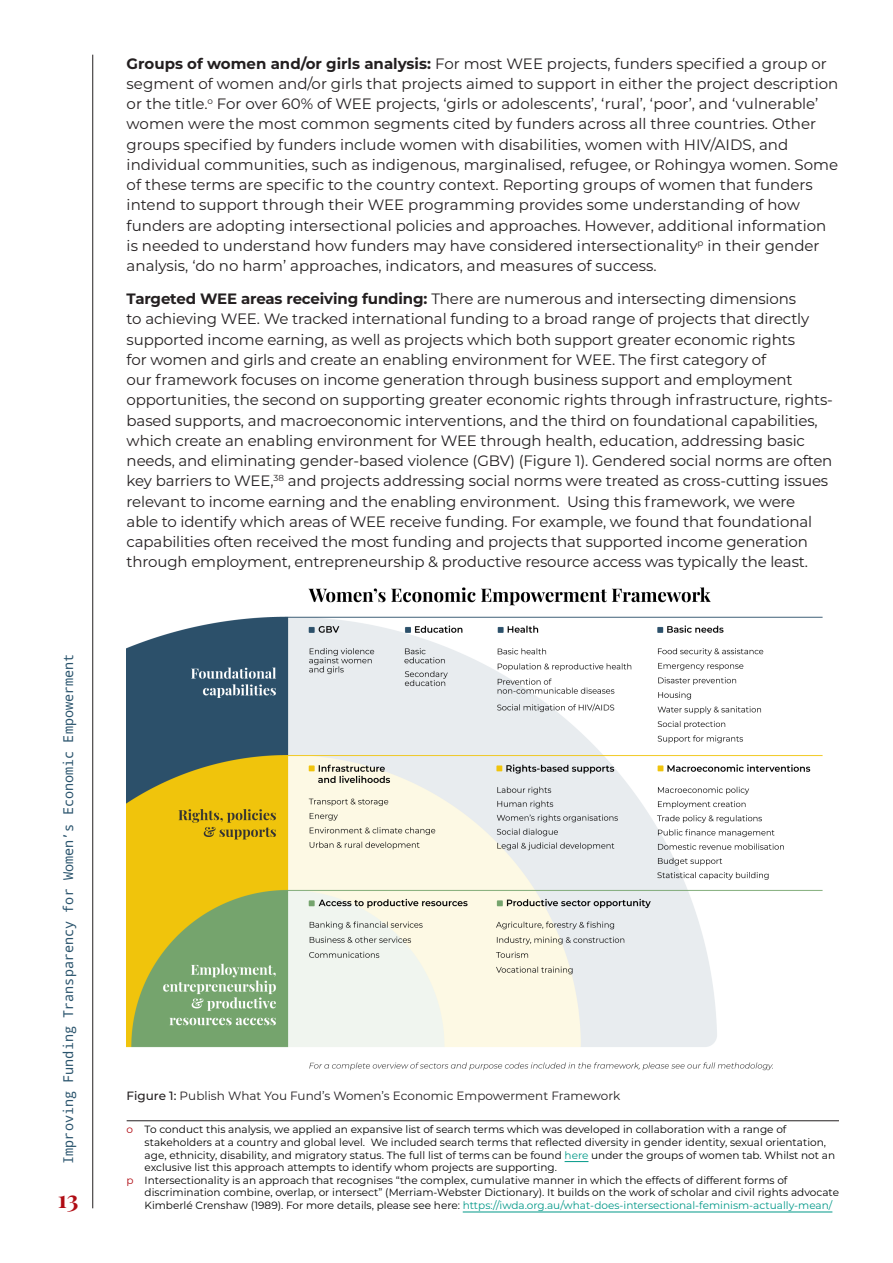
<style>
.page{position:relative;width:893px;height:1263px;background:#fff}
.page>*{position:absolute;margin:0;border:0;box-sizing:border-box;transform-origin:0 0}
.t1{font:700 24px "Playfair Display";color:#b00d15}
.Body_Text{font:15px/20.2px "Montserrat";letter-spacing:-.01em;color:#231f20}
.t2{font:13.5px "Droid Sans Mono";color:#29536c}
.Figure_Title{font:12px "Montserrat";color:#231f20}
.Footnotes{font:10.5px/12.6px "Montserrat";color:#000}
.s1{font-weight:700}
.s2{font-weight:500}
.s3{color:#b00d15}
.s4{color:#009888}
</style>
<div class="page">
<hr style="left:92px;top:55px;width:1px;height:1153px;background:#231f20">
<img style="left:127px;top:587px;width:696px;height:484px">
<hr style="left:127px;top:1120px;width:712px;height:1px;background:#231f20">
<svg style="left:565px;top:1161px;width:23px;height:1px"></svg>
<hr style="left:463px;top:1211px;width:369px;height:1px;background:#009888">
<p class="t2" style="left:59px;top:1164px;width:512px;rotate:-90deg">Improving Funding Transparency for Women’s Economic Empowerment</p>
<h1 class="t1" style="left:58px;top:1180px;width:22px">13</h1>
<p class="Body_Text" style="left:127px;top:53px;width:713px"><span class="s1">Groups of women and/or girls analysis:</span> For most WEE projects, funders specified a group or segment of women and/or girls that projects aimed to support in either the project description or the title.<sup>o</sup> For over 60% of WEE projects, ‘girls or adolescents’, ‘rural’, ‘poor’, and ‘vulnerable’ women were the most common segments cited by funders across all three countries. Other groups specified by funders include women with disabilities, women with HIV/AIDS, and individual communities, such as indigenous, marginalised, refugee, or Rohingya women. Some of these terms are specific to the country context. Reporting groups of women that funders intend to support through their WEE programming provides some understanding of how funders are adopting intersectional policies and approaches. However, additional information is needed to understand how funders may have considered intersectionality<sup>p</sup> in their gender analysis, ‘do no harm’ approaches, indicators, and measures of success.</p>
<p class="Body_Text" style="left:127px;top:288px;width:708px"><span class="s1">Targeted WEE areas receiving funding:</span> There are numerous and intersecting dimensions<br>to achieving WEE. We tracked international funding to a broad range of projects that directly supported income earning, as well as projects which both support greater economic rights<br>for women and girls and create an enabling environment for WEE. The first category of<br>our framework focuses on income generation through business support and employment opportunities, the second on supporting greater economic rights through infrastructure, rights&shy;based supports, and macroeconomic interventions, and the third on foundational capabilities, which create an enabling environment for WEE through health, education, addressing basic needs, and eliminating gender-based violence (GBV) (Figure 1). Gendered social norms are often key barriers to WEE,<sup>38</sup> and projects addressing social norms were treated as cross-cutting issues relevant to income earning and the enabling environment. Using this framework, we were<br>able to identify which areas of WEE receive funding. For example, we found that foundational capabilities often received the most funding and projects that supported income generation through employment, entrepreneurship &amp; productive resource access was typically the least.</p>
<p class="Figure_Title" style="left:127px;top:1087px;width:495px"><span class="s2">Figure 1:</span> Publish What You Fund’s Women’s Economic Empowerment Framework</p>
<p class="Footnotes" style="left:145px;top:1123px;width:692px;text-indent:-18px"><span class="s3">o</span> To conduct this analysis, we applied an expansive list of search terms which was developed in collaboration with a range of stakeholders at a country and global level. We included search terms that reflected diversity in gender identity, sexual orientation, age, ethnicity, disability, and migratory status. The full list of terms can be found <span class="s4">here</span> under the groups of women tab. Whilst not an exclusive list this approach attempts to identify whom projects are supporting.</p>
<p class="Footnotes" style="left:145px;top:1173px;width:696px;text-indent:-18px"><span class="s3">p</span> Intersectionality is an approach that recognises “the complex, cumulative manner in which the effects of different forms of discrimination combine, overlap, or intersect” (Merriam-Webster Dictionary). It builds on the work of scholar and civil rights advocate<br>Kimberlé Crenshaw (1989). For more details, please see here: <span class="s4">https://iwda.org.au/what-does-intersectional-feminism-actually-mean/</span></p>
</div>
